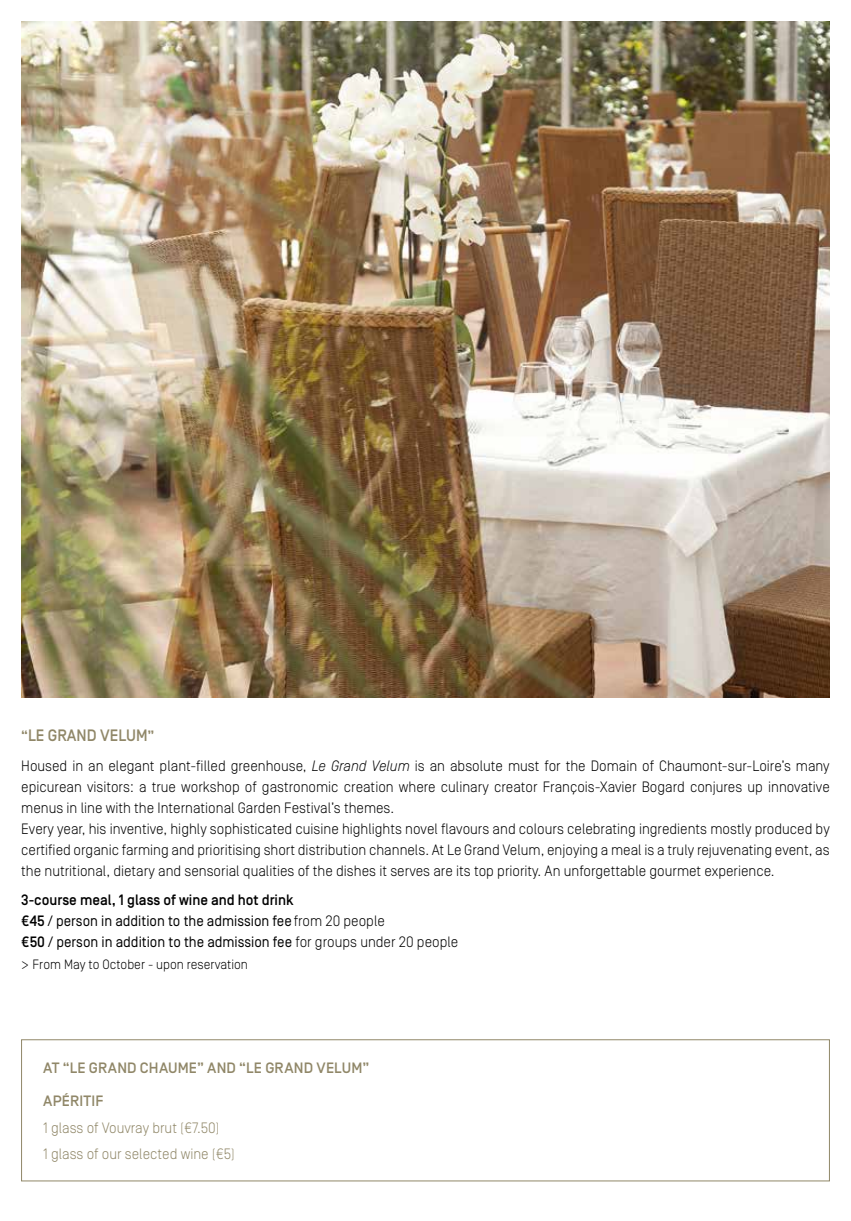
<style>
.page{position:relative;width:851px;height:1221px;background:#fff}
.page>*{position:absolute;margin:0;border:0;box-sizing:border-box;transform-origin:0 0}
.t1{font:500 16.5px "Simplon BP";color:#908768;scale:.95 1}
.t2{font:300 15px/21px "Simplon BP";color:#000;scale:.95 1}
.t3{font:15px/21px "Simplon BP Regular";color:#000;scale:.95 1}
.t4{font:300 15px/26.5px "Simplon BP";color:#908768;scale:.95 1}
.t5{font:500 15px "Simplon BP";letter-spacing:.015em;color:#908768}
.t6{font:500 15px "Simplon BP";color:#000;scale:.95 1}
.t7{font:300 13.5px "Simplon BP";color:#000;scale:.95 1}
.s1{font-size:15px}
.s2{font-style:italic}
.s3{font-family:"Simplon BP";font-weight:500}
.s4{font-family:"Simplon BP";font-weight:300}
</style>
<div class="page">
<img style="left:21px;top:21px;width:808px;height:676px">
<div style="left:21px;top:1039px;width:808px;height:142px;border:1px solid #908768"></div>
<p class="t1" style="left:21px;top:726px;width:142px"><span class="s1">“</span>LE GRAND VELUM<span class="s1">”</span></p>
<p class="t2" style="left:21px;top:755px;width:852px">Housed in an elegant plant-filled greenhouse, <span class="s2">Le Grand Velum</span> is an absolute must for the Domain of Chaumont-sur-Loire’s many epicurean visitors: a true workshop of gastronomic creation where culinary creator François-Xavier Bogard conjures up innovative menus in line with the International Garden Festival’s themes.<br>Every year, his inventive, highly sophisticated cuisine highlights novel flavours and colours celebrating ingredients mostly produced by certified organic farming and prioritising short distribution channels. At Le Grand Velum, enjoying a meal is a truly rejuvenating event, as the nutritional, dietary and sensorial qualities of the dishes it serves are its top priority. An unforgettable gourmet experience.</p>
<p class="t6" style="left:21px;top:891px;width:288px">3-course meal, 1 glass of wine and hot drink</p>
<p class="t3" style="left:21px;top:910px;width:461px"><span class="s3">€45</span> / person in addition to the admission fee <span class="s4">from 20 people<br></span><span class="s3">€50</span> / person in addition to the admission fee <span class="s4">for groups under 20 people</span></p>
<p class="t7" style="left:21px;top:955px;width:240px"><span class="s1">&gt;</span> From May to October - upon reservation</p>
<p class="t5" style="left:43px;top:1058px;width:328px">AT “LE GRAND CHAUME” AND “LE GRAND VELUM”</p>
<p class="t5" style="left:43px;top:1092px;width:62px">APÉRITIF</p>
<p class="t4" style="left:43px;top:1114px;width:203px">1 glass of Vouvray brut (€7.50)<br>1 glass of our selected wine (€5)</p>
</div>
